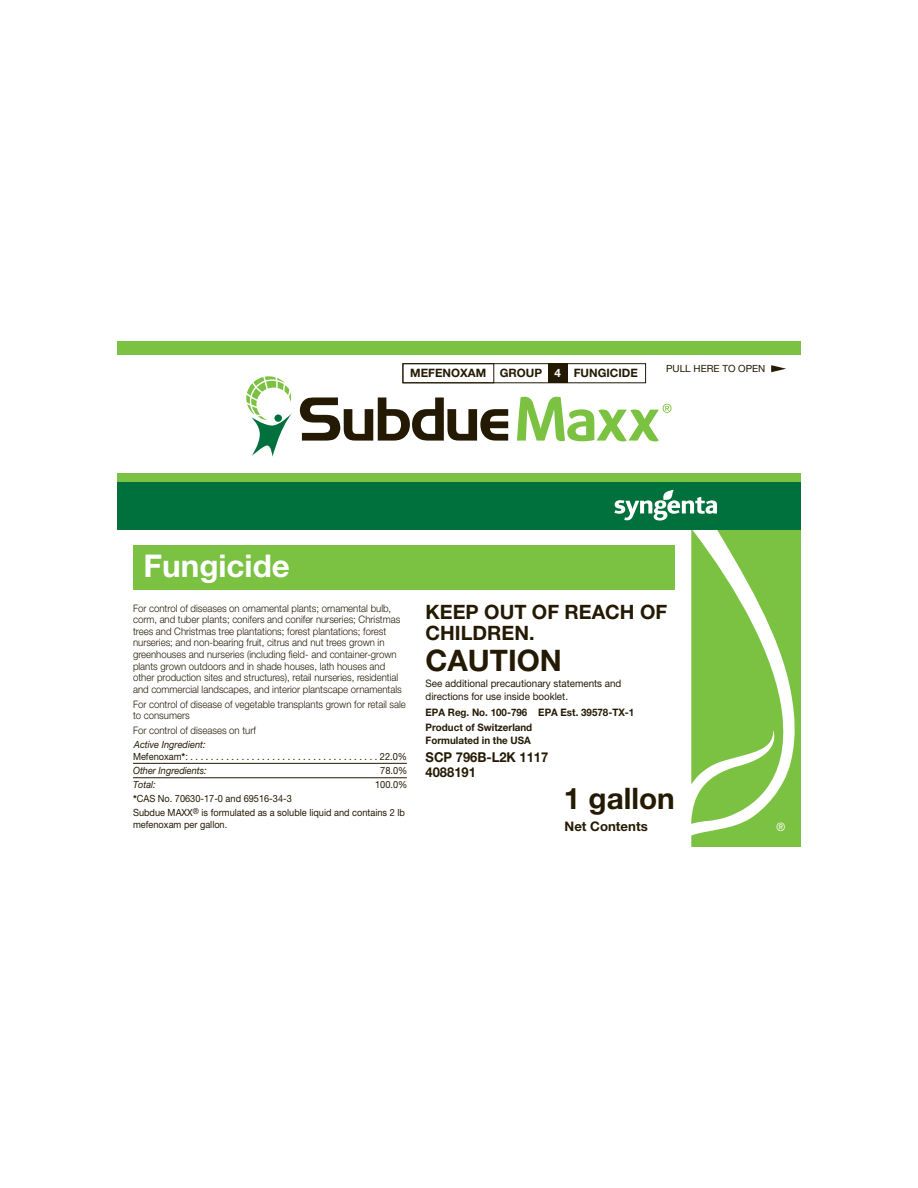
<style>
.page{position:relative;width:918px;height:1188px;background:#fff}
.page>*{position:absolute;margin:0;border:0;box-sizing:border-box;transform-origin:0 0}
.t1{font:700 31.35px "Helvetica Neue LT Pro";color:#fff}
.t2{font:700 29.7px "Helvetica Neue LT Pro";color:#241a04}
.t3{font:700 19.8px/21.5px "Helvetica Neue LT Pro";color:#241a04}
.t4{font:700 13.65px/14.9px "Helvetica Neue LT Pro";color:#241a04;scale:.95 1}
.t5{font:700 13.2px "Helvetica Neue LT Pro";color:#241a04}
.t6{font:700 11.55px "Helvetica Neue LT Pro";color:#241a04}
.t7{font:11.55px "Helvetica Neue LT Pro";color:#fff;scale:.95 1}
.t8{font:300 10.35px/11.6px "Helvetica Neue LT Pro";color:#241a04;scale:.93 1}
.t9{font:700 10.35px/15.8px "Helvetica Neue LT Pro";color:#241a04;scale:.95 1}
.t10{font:10.35px/12.9px "Helvetica Neue LT Pro";color:#241a04;scale:.95 1}
.t11{font:9.9px/11.6px "Helvetica Neue LT Pro";color:#241a04;scale:.93 1}
.t12{font:italic 9.9px "Helvetica Neue LT Pro";color:#241a04;scale:.93 1}
.t13{font:9.9px "Helvetica Neue LT Pro";color:#241a04}
.s1{color:#fff}
.s2{font-style:italic}
.s3{font-weight:700}
</style>
<div class="page">
<svg style="left:300px;top:398px;width:208px;height:43px"></svg>
<svg style="left:246px;top:376px;width:46px;height:81px"></svg>
<svg style="left:517px;top:397px;width:154px;height:44px"></svg>
<div style="left:133px;top:545px;width:542px;height:45px;background:#7bc142"></div>
<div style="left:117px;top:341px;width:683px;height:14px;background:#7bc142"></div>
<svg style="left:691px;top:530px;width:109px;height:316px"></svg>
<div style="left:117px;top:481px;width:683px;height:49px;background:#00703c"></div>
<div style="left:117px;top:473px;width:683px;height:8px;background:#7bc142"></div>
<svg style="left:614px;top:490px;width:103px;height:31px"></svg>
<svg style="left:771px;top:365px;width:15px;height:7px"></svg>
<div style="left:402px;top:363px;width:244px;height:20px;border:1px solid #241a04"></div>
<div style="left:402px;top:363px;width:92px;height:20px;border:1px solid #241a04"></div>
<div style="left:548px;top:364px;width:20px;height:19px;background:#241a04"></div>
<hr style="left:133px;top:763px;width:274px;height:1px;background:#241a04">
<hr style="left:133px;top:777px;width:274px;height:1px;background:#241a04">
<p class="t6" style="left:410px;top:369px;width:229px">MEFENOXAM GROUP <span class="s1">4</span> FUNGICIDE</p>
<p class="t13" style="left:666px;top:364px;width:101px">PULL HERE TO OPEN</p>
<h1 class="t1" style="left:144px;top:553px;width:148px">Fungicide</h1>
<p class="t8" style="left:133px;top:603px;width:291px">For control of diseases on ornamental plants; ornamental bulb, corm, and tuber plants; conifers and conifer nurseries; Christmas trees and Christmas tree plantations; forest plantations; forest nurseries; and non-bearing fruit, citrus and nut trees grown in greenhouses and nurseries (including field- and container-grown plants grown outdoors and in shade houses, lath houses and other production sites and structures), retail nurseries, residential and commercial landscapes, and interior plantscape ornamentals</p>
<p class="t8" style="left:133px;top:699px;width:295px">For control of disease of vegetable transplants grown for retail sale to consumers</p>
<p class="t8" style="left:133px;top:725px;width:134px">For control of diseases on turf</p>
<p class="t11" style="left:133px;top:740px;width:296px"><span class="s2">Active Ingredient:<br></span>Mefenoxam<span class="s3">*</span>: . . . . . . . . . . . . . . . . . . . . . . . . . . . . . . . . . . . . . 22.0%</p>
<p class="t12" style="left:133px;top:766px;width:81px">Other Ingredients:</p>
<p class="t11" style="left:380px;top:765px;width:31px">78.0%</p>
<p class="t12" style="left:133px;top:780px;width:26px">Total:</p>
<p class="t11" style="left:375px;top:779px;width:36px">100.0%</p>
<p class="t11" style="left:133px;top:792px;width:294px;line-height:14.4px"><span class="s3">*</span>CAS No. 70630-17-0 and 69516-34-3<br>Subdue MAXX<sup>®</sup> is formulated as a soluble liquid and contains 2 lb</p>
<p class="t11" style="left:133px;top:820px;width:103px">mefenoxam per gallon.</p>
<h3 class="t3" style="left:426px;top:602px;width:243px">KEEP OUT OF REACH OF<br>CHILDREN.</h3>
<h2 class="t2" style="left:426px;top:649px;width:138px">CAUTION</h2>
<p class="t10" style="left:426px;top:678px;width:208px">See additional precautionary statements and directions for use inside booklet.</p>
<p class="t9" style="left:426px;top:705px;width:221px">EPA Reg. No. 100-796 EPA Est. 39578-TX-1<br>Product of Switzerland</p>
<p class="t9" style="left:426px;top:733px;width:112px">Formulated in the USA</p>
<h3 class="t4" style="left:426px;top:751px;width:131px">SCP 796B-L2K 1117<br>4088191</h3>
<h2 class="t2" style="left:564px;top:787px;width:113px">1 gallon</h2>
<p class="t5" style="left:565px;top:821px;width:85px">Net Contents</p>
<p class="t7" style="left:777px;top:823px;width:11px">®</p>
</div>
